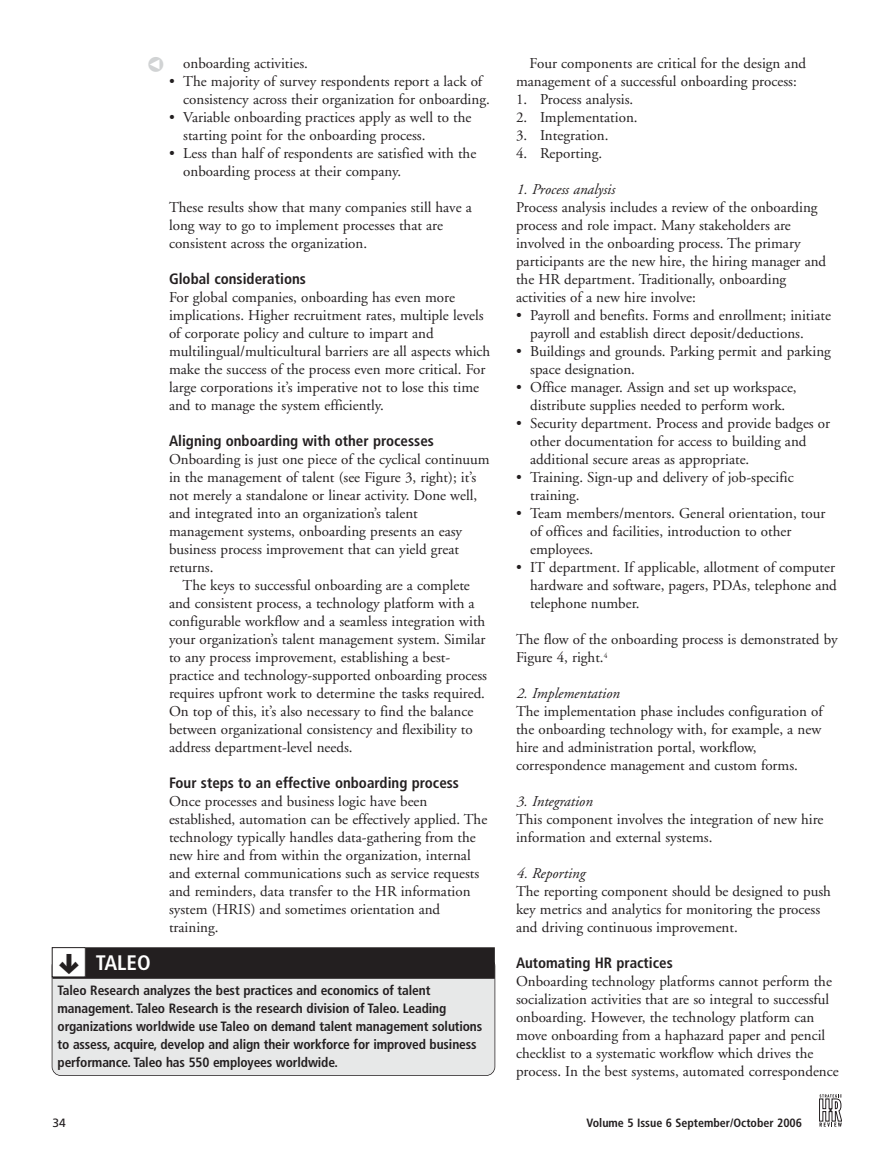
<style>
.page{position:relative;width:893px;height:1161px;background:#fff}
.page>*{position:absolute;margin:0;border:0;box-sizing:border-box;transform-origin:0 0}
.t1{font:700 condensed 21px "Frutiger";color:#fff}
.t2{font:15px/18px "Adobe Garamond";color:#231f20}
.t3{font:700 condensed 15px "Frutiger";color:#231f20}
.t4{font:italic 15px "Adobe Garamond";color:#231f20}
.t5{font:700 condensed 13.5px/18px "Frutiger";letter-spacing:-.01em;color:#231f20}
.t6{font:700 condensed 12px "Frutiger";color:#231f20}
.t7{font:12px "Frutiger";color:#231f20}
</style>
<div class="page">
<svg style="left:819px;top:1094px;width:23px;height:32px"></svg>
<div style="left:52px;top:957px;width:442px;height:118px;background:#e7e8e8;border-radius:9px"></div>
<div style="left:52px;top:957px;width:443px;height:119px;border:2px solid #231f20;border-radius:9px"></div>
<div style="left:52px;top:947px;width:443px;height:32px;background:#231f20"></div>
<div style="left:52px;top:947px;width:33px;height:30px;background:#fff"></div>
<div style="left:52px;top:947px;width:34px;height:30px;border:1px solid #231f20"></div>
<p class="t2" style="left:183px;top:56px;width:126px">onboarding activities.</p>
<p class="t2" style="left:183px;top:74px;width:308px;text-indent:-14px">• The majority of survey respondents report a lack of consistency across their organization for onboarding.</p>
<p class="t2" style="left:183px;top:110px;width:290px;text-indent:-14px">• Variable onboarding practices apply as well to the starting point for the onboarding process.</p>
<p class="t2" style="left:183px;top:146px;width:295px;text-indent:-14px">• Less than half of respondents are satisfied with the onboarding process at their company.</p>
<p class="t2" style="left:169px;top:200px;width:304px">These results show that many companies still have a long way to go to implement processes that are consistent across the organization.</p>
<p class="t3" style="left:169px;top:273px;width:138px">Global considerations</p>
<p class="t2" style="left:169px;top:290px;width:323px">For global companies, onboarding has even more implications. Higher recruitment rates, multiple levels of corporate policy and culture to impart and multilingual/multicultural barriers are all aspects which make the success of the process even more critical. For large corporations it’s imperative not to lose this time and to manage the system efficiently.</p>
<p class="t3" style="left:169px;top:435px;width:266px">Aligning onboarding with other processes</p>
<p class="t2" style="left:169px;top:452px;width:322px">Onboarding is just one piece of the cyclical continuum in the management of talent (see Figure 3, right); it’s not merely a standalone or linear activity. Done well, and integrated into an organization’s talent management systems, onboarding presents an easy business process improvement that can yield great returns.</p>
<p class="t2" style="left:169px;top:578px;width:320px;text-indent:14px">The keys to successful onboarding are a complete and consistent process, a technology platform with a configurable workflow and a seamless integration with your organization’s talent management system. Similar to any process improvement, establishing a best&shy;practice and technology-supported onboarding process requires upfront work to determine the tasks required.<br>On top of this, it’s also necessary to find the balance between organizational consistency and flexibility to address department-level needs.</p>
<p class="t3" style="left:169px;top:777px;width:292px">Four steps to an effective onboarding process</p>
<p class="t2" style="left:169px;top:794px;width:320px">Once processes and business logic have been established, automation can be effectively applied. The technology typically handles data-gathering from the new hire and from within the organization, internal and external communications such as service requests and reminders, data transfer to the HR information system (HRIS) and sometimes orientation and training.</p>
<h1 class="t1" style="left:96px;top:954px;width:56px">TALEO</h1>
<p class="t5" style="left:58px;top:982px;width:426px">Taleo Research analyzes the best practices and economics of talent management. Taleo Research is the research division of Taleo. Leading organizations worldwide use Taleo on demand talent management solutions to assess, acquire, develop and align their workforce for improved business performance. Taleo has 550 employees worldwide.</p>
<p class="t2" style="left:516px;top:56px;width:292px;text-indent:14px">Four components are critical for the design and management of a successful onboarding process:</p>
<p class="t2" style="left:516px;top:92px;width:119px">1. Process analysis.</p>
<p class="t2" style="left:516px;top:110px;width:123px">2. Implementation.</p>
<p class="t2" style="left:516px;top:128px;width:94px">3. Integration.</p>
<p class="t2" style="left:516px;top:146px;width:88px">4. Reporting.</p>
<p class="t4" style="left:516px;top:183px;width:100px">1. Process analysis</p>
<p class="t2" style="left:516px;top:200px;width:312px">Process analysis includes a review of the onboarding process and role impact. Many stakeholders are involved in the onboarding process. The primary participants are the new hire, the hiring manager and the HR department. Traditionally, onboarding activities of a new hire involve:</p>
<p class="t2" style="left:530px;top:308px;width:302px;text-indent:-14px">• Payroll and benefits. Forms and enrollment; initiate payroll and establish direct deposit/deductions.</p>
<p class="t2" style="left:530px;top:344px;width:302px;text-indent:-14px">• Buildings and grounds. Parking permit and parking space designation.</p>
<p class="t2" style="left:516px;top:380px;width:282px;text-align:center">• Office manager. Assign and set up workspace, distribute supplies needed to perform work.</p>
<p class="t2" style="left:530px;top:416px;width:301px;text-indent:-14px">• Security department. Process and provide badges or other documentation for access to building and additional secure areas as appropriate.</p>
<p class="t2" style="left:530px;top:470px;width:265px;text-indent:-14px">• Training. Sign-up and delivery of job-specific training.</p>
<p class="t2" style="left:530px;top:506px;width:297px;text-indent:-14px">• Team members/mentors. General orientation, tour of offices and facilities, introduction to other employees.</p>
<p class="t2" style="left:530px;top:560px;width:308px;text-indent:-14px">• IT department. If applicable, allotment of computer hardware and software, pagers, PDAs, telephone and telephone number.</p>
<p class="t2" style="left:516px;top:632px;width:323px">The flow of the onboarding process is demonstrated by<br>Figure 4, right.<sup>4</sup></p>
<p class="t4" style="left:516px;top:687px;width:105px">2. Implementation</p>
<p class="t2" style="left:516px;top:704px;width:308px">The implementation phase includes configuration of the onboarding technology with, for example, a new hire and administration portal, workflow, correspondence management and custom forms.</p>
<p class="t4" style="left:516px;top:795px;width:78px">3. Integration</p>
<p class="t2" style="left:516px;top:812px;width:309px">This component involves the integration of new hire information and external systems.</p>
<p class="t4" style="left:516px;top:867px;width:70px">4. Reporting</p>
<p class="t2" style="left:516px;top:884px;width:316px">The reporting component should be designed to push key metrics and analytics for monitoring the process and driving continuous improvement.</p>
<p class="t3" style="left:516px;top:957px;width:158px">Automating HR practices</p>
<p class="t2" style="left:516px;top:974px;width:324px">Onboarding technology platforms cannot perform the socialization activities that are so integral to successful onboarding. However, the technology platform can move onboarding from a haphazard paper and pencil checklist to a systematic workflow which drives the process. In the best systems, automated correspondence</p>
<p class="t7" style="left:53px;top:1118px;width:15px">34</p>
<p class="t6" style="left:587px;top:1118px;width:217px">Volume 5 Issue 6 September/October 2006</p>
</div>
